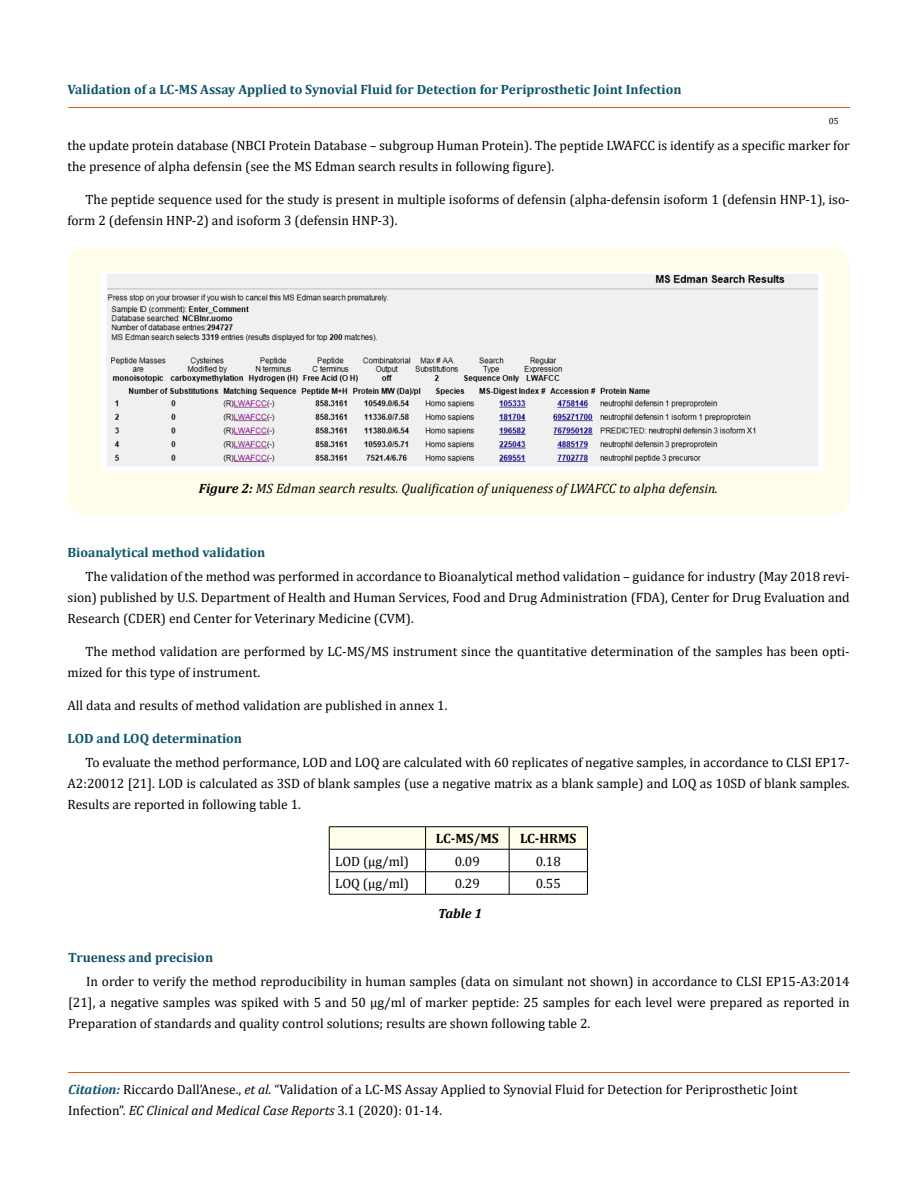
<style>
.page{position:relative;width:917px;height:1188px;background:#fff}
.page>*{position:absolute;margin:0;border:0;box-sizing:border-box;transform-origin:0 0}
.t1{font:13.5px/21px "Cambria";color:#000}
.t2{font:700 13.5px "Cambria";color:#0e546a}
.t3{font:italic 13.5px "Cambria";color:#000}
.t4{font:700 13.5px "Cambria";color:#000}
.t5{font:italic 700 13.5px "Cambria";color:#000}
.t6{font:9px "Cambria";color:#000}
.s1{font-weight:700}
.s2{font-weight:700;font-style:italic;color:#0e546a}
.s3{font-style:italic}
</style>
<div class="page">
<hr style="left:68px;top:108px;width:781px;height:1px;background:#e05d1a">
<hr style="left:68px;top:1072px;width:781px;height:1px;background:#e05d1a">
<div style="left:68px;top:247px;width:781px;height:268px;background:#fffde9;border-radius:18px"></div>
<img style="left:101px;top:272px;width:723px;height:198px">
<hr style="left:329px;top:826px;width:96px;height:1px;background:#000">
<hr style="left:425px;top:826px;width:84px;height:1px;background:#000">
<hr style="left:509px;top:826px;width:78px;height:1px;background:#000">
<svg style="left:329px;top:827px;width:259px;height:67px"></svg>
<hr style="left:329px;top:894px;width:96px;height:1px;background:#000">
<hr style="left:425px;top:894px;width:84px;height:1px;background:#000">
<hr style="left:509px;top:894px;width:78px;height:1px;background:#000">
<p class="t2" style="left:68px;top:80px;width:615px">Validation of a LC-MS Assay Applied to Synovial Fluid for Detection for Periprosthetic Joint Infection</p>
<p class="t6" style="left:828px;top:116px;width:11px">05</p>
<p class="t1" style="left:68px;top:135px;width:783px">the update protein database (NBCI Protein Database – subgroup Human Protein). The peptide LWAFCC is identify as a specific marker for the presence of alpha defensin (see the MS Edman search results in following figure).</p>
<p class="t1" style="left:68px;top:189px;width:783px;text-indent:18px">The peptide sequence used for the study is present in multiple isoforms of defensin (alpha-defensin isoform 1 (defensin HNP-1), iso&shy;form 2 (defensin HNP-2) and isoform 3 (defensin HNP-3).</p>
<p class="t3" style="left:199px;top:479px;width:520px"><span class="s1">Figure 2:</span> MS Edman search results. Qualification of uniqueness of LWAFCC to alpha defensin.</p>
<p class="t2" style="left:68px;top:542px;width:199px">Bioanalytical method validation</p>
<p class="t1" style="left:68px;top:565px;width:783px;text-align:justify;text-indent:18px">The validation of the method was performed in accordance to Bioanalytical method validation – guidance for industry (May 2018 revi&shy;sion) published by U.S. Department of Health and Human Services, Food and Drug Administration (FDA), Center for Drug Evaluation and Research (CDER) end Center for Veterinary Medicine (CVM).</p>
<p class="t1" style="left:68px;top:640px;width:783px;text-indent:18px">The method validation are performed by LC-MS/MS instrument since the quantitative determination of the samples has been opti&shy;mized for this type of instrument.</p>
<p class="t1" style="left:68px;top:694px;width:381px">All data and results of method validation are published in annex 1.</p>
<p class="t2" style="left:68px;top:728px;width:176px">LOD and LOQ determination</p>
<p class="t1" style="left:68px;top:751px;width:783px;text-align:justify;text-indent:18px">To evaluate the method performance, LOD and LOQ are calculated with 60 replicates of negative samples, in accordance to CLSI EP17- A2:20012 [21]. LOD is calculated as 3SD of blank samples (use a negative matrix as a blank sample) and LOQ as 10SD of blank samples.<br>Results are reported in following table 1.</p>
<p class="t4" style="left:436px;top:829px;width:65px">LC-MS/MS</p>
<p class="t4" style="left:520px;top:829px;width:58px">LC-HRMS</p>
<p class="t1" style="left:335px;top:851px;width:75px">LOD (µg/ml)</p>
<p class="t1" style="left:454px;top:851px;width:27px">0.09</p>
<p class="t1" style="left:535px;top:851px;width:27px">0.18</p>
<p class="t1" style="left:335px;top:873px;width:75px">LOQ (µg/ml)</p>
<p class="t1" style="left:454px;top:873px;width:27px">0.29</p>
<p class="t1" style="left:535px;top:873px;width:27px">0.55</p>
<p class="t5" style="left:438px;top:904px;width:46px">Table 1</p>
<p class="t2" style="left:68px;top:948px;width:146px">Trueness and precision</p>
<p class="t1" style="left:68px;top:971px;width:783px;text-align:justify;text-indent:18px">In order to verify the method reproducibility in human samples (data on simulant not shown) in accordance to CLSI EP15-A3:2014 [21], a negative samples was spiked with 5 and 50 µg/ml of marker peptide: 25 samples for each level were prepared as reported in Preparation of standards and quality control solutions; results are shown following table 2.</p>
<p class="t1" style="left:68px;top:1079px;width:731px"><span class="s2">Citation:</span> Riccardo Dall’Anese., <span class="s3">et al.</span> “Validation of a LC-MS Assay Applied to Synovial Fluid for Detection for Periprosthetic Joint<br>Infection”. <span class="s3">EC Clinical and Medical Case Reports</span> 3.1 (2020): 01-14.</p>
</div>
